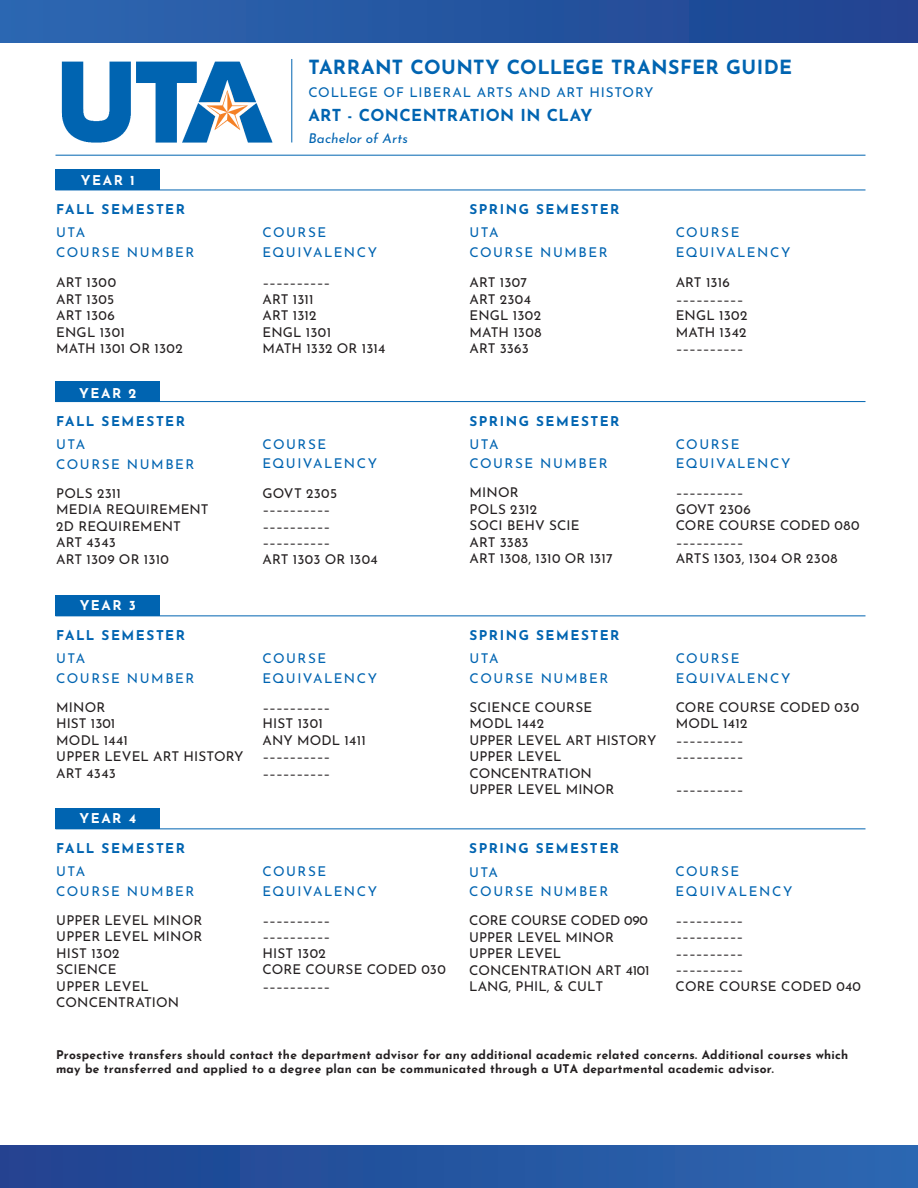
<style>
.page{position:relative;width:918px;height:1188px;background:#fff}
.page>*{position:absolute;margin:0;border:0;box-sizing:border-box;transform-origin:0 0}
.t1{font:700 19.5px "Josefin Sans";letter-spacing:.02em;color:#0064b1}
.t2{font:700 16.5px "Josefin Sans";letter-spacing:.02em;color:#0064b1}
.t3{font:13.5px/16.5px "Josefin Sans";letter-spacing:.005em;color:#231f20}
.t4{font:13.5px/29px "Josefin Sans";letter-spacing:.11em;color:#0064b1}
.t5{font:700 13.5px/23.5px "Josefin Sans";letter-spacing:.11em;color:#0064b1}
.t6{font:13.5px "Josefin Sans";letter-spacing:.055em;color:#0064b1}
.t7{font:13.5px/29.1px "Josefin Sans";letter-spacing:-.015em;color:#231f20}
.t8{font:700 13.5px "Josefin Sans";letter-spacing:.11em;color:#fff}
.t9{font:13.5px "Josefin Sans";letter-spacing:.025em;color:#231f20}
.t10{font:italic 13.5px "Josefin Sans";letter-spacing:.005em;color:#0064b1}
.t11{font:700 12px/14.4px "Josefin Sans";letter-spacing:.02em;color:#231f20}
.s1{font-weight:400}
.s2{color:#231f20}
.s3{font-style:inherit}
.s4{color:#0064b1}
</style>
<div class="page">
<div style="left:56px;top:169px;width:104px;height:21px;background:#0064b1"></div>
<div style="left:56px;top:381px;width:104px;height:21px;background:#0064b1"></div>
<div style="left:56px;top:595px;width:104px;height:21px;background:#0064b1"></div>
<div style="left:56px;top:808px;width:104px;height:21px;background:#0064b1"></div>
<hr style="left:56px;top:155px;width:810px;height:1px;background:#0064b1">
<hr style="left:56px;top:190px;width:810px;height:1px;background:#0064b1">
<hr style="left:56px;top:401px;width:810px;height:1px;background:#0064b1">
<hr style="left:56px;top:615px;width:810px;height:1px;background:#0064b1">
<hr style="left:56px;top:828px;width:810px;height:1px;background:#0064b1">
<hr style="left:291px;top:59px;width:1px;height:84px;background:#0064b1">
<img style="left:61px;top:61px;width:212px;height:82px">
<div style="left:0;top:0;width:918px;height:42px;background:linear-gradient(to right,#2c67b1,#1f4390)"></div>
<div style="left:0;top:1146px;width:918px;height:42px;background:linear-gradient(to right,#204290,#2c67b1)"></div>
<p class="t1" style="left:308px;top:49px;width:485px">TARRANT COUNTY COLLEGE TRANSFER GUIDE</p>
<p class="t6" style="left:308px;top:81px;width:347px">COLLEGE OF LIBERAL ARTS AND ART HISTORY</p>
<p class="t2" style="left:308px;top:100px;width:285px">ART - CONCENTRATION IN CLAY</p>
<p class="t8" style="left:81px;top:168px;width:55px">YEAR 1</p>
<p class="t5" style="left:56px;top:195px;width:130px">FALL SEMESTER</p>
<p class="t4" style="left:56px;top:217px;width:31px">UTA</p>
<p class="t4" style="left:56px;top:236px;width:140px">COURSE NUMBER</p>
<p class="t3" style="left:56px;top:273px;width:61px">ART 1300</p>
<p class="t3" style="left:56px;top:289px;width:60px">ART 1305</p>
<p class="t3" style="left:56px;top:306px;width:60px">ART 1306</p>
<p class="t3" style="left:56px;top:322px;width:70px">ENGL 1301</p>
<p class="t3" style="left:56px;top:339px;width:128px">MATH 1301 OR 1302</p>
<p class="t8" style="left:79px;top:381px;width:59px">YEAR 2</p>
<p class="t5" style="left:56px;top:407px;width:130px">FALL SEMESTER</p>
<p class="t4" style="left:56px;top:428px;width:31px">UTA</p>
<p class="t4" style="left:56px;top:448px;width:140px">COURSE NUMBER</p>
<p class="t3" style="left:56px;top:483px;width:66px">POLS 2311</p>
<p class="t3" style="left:56px;top:499px;width:154px">MEDIA REQUIREMENT</p>
<p class="t3" style="left:56px;top:516px;width:126px">2D REQUIREMENT</p>
<p class="t3" style="left:56px;top:532px;width:61px">ART 4343</p>
<p class="t3" style="left:56px;top:549px;width:114px">ART 1309 OR 1310</p>
<p class="t8" style="left:80px;top:594px;width:58px">YEAR 3</p>
<p class="t5" style="left:56px;top:621px;width:130px">FALL SEMESTER<br><span class="s1">UTA</span></p>
<p class="t4" style="left:56px;top:662px;width:140px">COURSE NUMBER<br><span class="s2">MINOR</span></p>
<p class="t3" style="left:56px;top:714px;width:189px">HIST 1301<br><span class="s3">MODL</span> 1441<br>UPPER LEVEL ART HISTORY<br>ART 4343</p>
<p class="t8" style="left:79px;top:807px;width:58px">YEAR 4</p>
<p class="t5" style="left:56px;top:834px;width:130px">FALL SEMESTER</p>
<p class="t4" style="left:56px;top:855px;width:31px">UTA</p>
<p class="t4" style="left:56px;top:875px;width:140px">COURSE NUMBER</p>
<p class="t3" style="left:56px;top:910px;width:148px">UPPER LEVEL MINOR</p>
<p class="t3" style="left:56px;top:927px;width:148px">UPPER LEVEL MINOR</p>
<p class="t3" style="left:56px;top:943px;width:65px">HIST 1302</p>
<p class="t3" style="left:56px;top:960px;width:62px">SCIENCE</p>
<p class="t3" style="left:56px;top:976px;width:94px">UPPER LEVEL</p>
<p class="t3" style="left:56px;top:993px;width:125px">CONCENTRATION</p>
<p class="t10" style="left:308px;top:126px;width:101px">Bachelor of Arts</p>
<p class="t4" style="left:263px;top:216px;width:65px">COURSE</p>
<p class="t4" style="left:263px;top:236px;width:116px">EQUIVALENCY</p>
<p class="t3" style="left:263px;top:273px;width:69px">––––––––––</p>
<p class="t3" style="left:263px;top:289px;width:53px">ART 1311</p>
<p class="t3" style="left:263px;top:306px;width:56px">ART 1312</p>
<p class="t3" style="left:263px;top:322px;width:70px">ENGL 1301</p>
<p class="t3" style="left:263px;top:339px;width:124px">MATH 1332 OR 1314</p>
<p class="t4" style="left:263px;top:428px;width:65px">COURSE</p>
<p class="t4" style="left:263px;top:447px;width:116px">EQUIVALENCY</p>
<p class="t9" style="left:263px;top:482px;width:76px">GOVT 2305</p>
<p class="t3" style="left:263px;top:499px;width:69px">––––––––––</p>
<p class="t3" style="left:263px;top:516px;width:69px">––––––––––</p>
<p class="t3" style="left:263px;top:532px;width:69px">––––––––––</p>
<p class="t3" style="left:263px;top:549px;width:117px">ART 1303 OR 1304</p>
<p class="t4" style="left:263px;top:642px;width:65px">COURSE</p>
<p class="t4" style="left:263px;top:662px;width:116px">EQUIVALENCY</p>
<p class="t3" style="left:263px;top:697px;width:69px">––––––––––</p>
<p class="t3" style="left:263px;top:714px;width:62px">HIST 1301</p>
<p class="t3" style="left:263px;top:730px;width:105px">ANY MODL 1411</p>
<p class="t3" style="left:263px;top:747px;width:69px">––––––––––</p>
<p class="t3" style="left:263px;top:763px;width:69px">––––––––––</p>
<p class="t4" style="left:263px;top:855px;width:65px">COURSE</p>
<p class="t4" style="left:263px;top:875px;width:116px">EQUIVALENCY</p>
<p class="t3" style="left:263px;top:910px;width:69px">––––––––––</p>
<p class="t3" style="left:263px;top:927px;width:69px">––––––––––</p>
<p class="t3" style="left:263px;top:943px;width:65px">HIST 1302</p>
<p class="t3" style="left:263px;top:960px;width:185px">CORE COURSE CODED 030</p>
<p class="t3" style="left:263px;top:976px;width:69px">––––––––––</p>
<p class="t5" style="left:469px;top:195px;width:152px">SPRING SEMESTER</p>
<p class="t4" style="left:469px;top:216px;width:31px">UTA</p>
<p class="t4" style="left:469px;top:236px;width:140px">COURSE NUMBER</p>
<p class="t3" style="left:469px;top:273px;width:59px">ART 1307</p>
<p class="t3" style="left:469px;top:289px;width:63px">ART 2304</p>
<p class="t3" style="left:469px;top:306px;width:73px">ENGL 1302</p>
<p class="t3" style="left:469px;top:322px;width:73px">MATH 1308</p>
<p class="t3" style="left:469px;top:339px;width:61px">ART 3363</p>
<p class="t5" style="left:469px;top:407px;width:152px">SPRING SEMESTER</p>
<p class="t4" style="left:469px;top:428px;width:31px">UTA</p>
<p class="t4" style="left:469px;top:447px;width:140px">COURSE NUMBER</p>
<p class="t3" style="left:469px;top:483px;width:51px">MINOR</p>
<p class="t3" style="left:469px;top:499px;width:69px">POLS 2312</p>
<p class="t3" style="left:469px;top:516px;width:112px">SOCI BEHV SCIE</p>
<p class="t3" style="left:469px;top:532px;width:61px">ART 3383</p>
<p class="t3" style="left:469px;top:549px;width:145px">ART 1308, 1310 OR 1317</p>
<p class="t4" style="left:676px;top:216px;width:65px">COURSE</p>
<p class="t4" style="left:676px;top:236px;width:116px">EQUIVALENCY</p>
<p class="t3" style="left:676px;top:273px;width:56px">ART 1316</p>
<p class="t3" style="left:676px;top:289px;width:69px">––––––––––</p>
<p class="t3" style="left:676px;top:306px;width:73px">ENGL 1302</p>
<p class="t3" style="left:676px;top:322px;width:72px">MATH 1342</p>
<p class="t3" style="left:676px;top:339px;width:69px">––––––––––</p>
<p class="t4" style="left:676px;top:428px;width:65px">COURSE</p>
<p class="t4" style="left:676px;top:447px;width:116px">EQUIVALENCY</p>
<p class="t3" style="left:676px;top:483px;width:69px">––––––––––</p>
<p class="t9" style="left:676px;top:498px;width:77px">GOVT 2306</p>
<p class="t3" style="left:676px;top:516px;width:185px">CORE COURSE CODED 080</p>
<p class="t3" style="left:676px;top:532px;width:69px">––––––––––</p>
<p class="t3" style="left:676px;top:549px;width:163px">ARTS 1303, 1304 OR 2308</p>
<p class="t5" style="left:469px;top:621px;width:152px">SPRING SEMESTER<br><span class="s1">UTA</span></p>
<p class="t3" style="left:469px;top:662px;width:140px;line-height:29.1px"><span class="s4">COURSE NUMBER<br></span>SCIENCE COURSE</p>
<p class="t3" style="left:469px;top:714px;width:189px"><span class="s3">MODL</span> 1442<br>UPPER LEVEL ART HISTORY<br>UPPER LEVEL<br>CONCENTRATION<br>UPPER LEVEL MINOR</p>
<p class="t5" style="left:469px;top:835px;width:151px">SPRING SEMESTER<br><span class="s1">UTA</span></p>
<p class="t7" style="left:469px;top:875px;width:180px"><span class="s4">COURSE NUMBER<br></span><span class="s3">CORE</span> COURSE CODED 090</p>
<p class="t3" style="left:469px;top:927px;width:182px">UPPER LEVEL MINOR<br>UPPER LEVEL<br>CONCENTRATION ART 4101<br>LANG, PHIL, &amp; CULT</p>
<p class="t4" style="left:676px;top:642px;width:65px">COURSE</p>
<p class="t4" style="left:676px;top:662px;width:116px">EQUIVALENCY</p>
<p class="t3" style="left:676px;top:697px;width:185px">CORE COURSE CODED 030</p>
<p class="t3" style="left:676px;top:714px;width:73px">MODL 1412</p>
<p class="t3" style="left:676px;top:730px;width:69px">––––––––––</p>
<p class="t3" style="left:676px;top:747px;width:69px">––––––––––</p>
<p class="t3" style="left:676px;top:780px;width:69px">––––––––––</p>
<p class="t4" style="left:675px;top:860px;width:119px;line-height:19.5px">COURSE<br>EQUIVALENCY</p>
<p class="t3" style="left:675px;top:910px;width:187px">––––––––––<br>––––––––––<br>––––––––––<br>––––––––––<br>CORE COURSE CODED 040</p>
<p class="t11" style="left:56px;top:1045px;width:794px">Prospective transfers should contact the department advisor for any additional academic related concerns. Additional courses which may be transferred and applied to a degree plan can be communicated through a UTA departmental academic advisor.</p>
</div>
